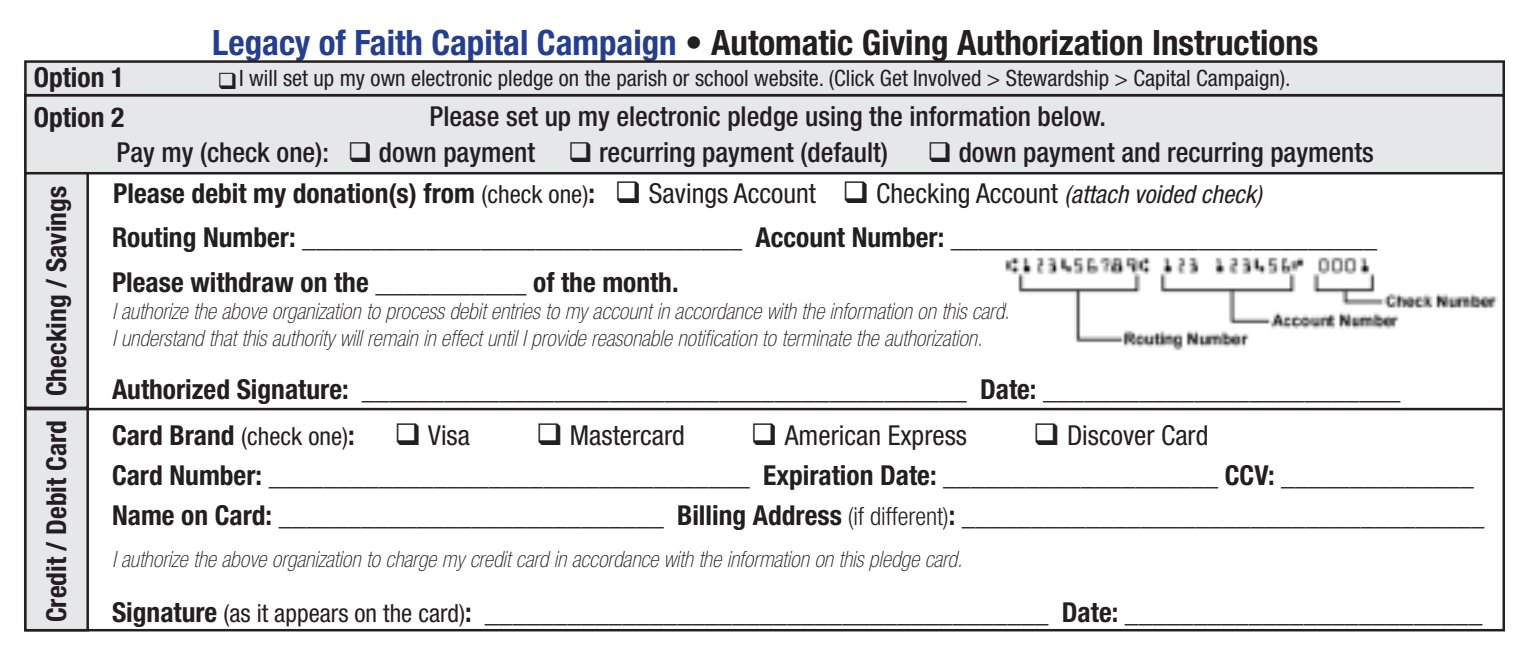
<style>
.page{position:relative;width:1530px;height:659px;background:#fff}
.page>*{position:absolute;margin:0;border:0;box-sizing:border-box;transform-origin:0 0}
.t1{font:700 condensed 35px "Helvetica Neue LT Std";color:#231f20}
.t2{font:700 condensed 27.5px "Helvetica Neue LT Std";color:#231f20}
.t3{font:500 condensed 27.5px "Helvetica Neue LT Std";color:#231f20}
.t4{font:condensed 27.5px "Helvetica Neue LT Std";color:#231f20}
.t5{font:italic 100 condensed 22.5px "Helvetica Neue LT Std";color:#231f20}
.t6{font:condensed 22.5px "Helvetica Neue LT Std";color:#231f20}
.s1{color:#253f8e}
.s2{font-weight:400;font-size:25px}
.s3{font-weight:400}
.s4{font-weight:400;font-style:italic;font-size:25px}
.s5{font-weight:300;font-size:25px}
</style>
<div class="page">
<img style="left:1003px;top:257px;width:495px;height:94px">
<div style="left:25px;top:95px;width:1479px;height:78px;background:#e6e7e9"></div>
<div style="left:24px;top:94px;width:1481px;height:80px;border:2px solid #231f20"></div>
<div style="left:25px;top:401px;width:63px;height:229px;background:#e6e7e9"></div>
<div style="left:24px;top:399px;width:65px;height:232px;border:2px solid #231f20"></div>
<div style="left:25px;top:173px;width:63px;height:235px;background:#e6e7e9"></div>
<div style="left:24px;top:172px;width:65px;height:237px;border:2px solid #231f20"></div>
<hr style="left:27px;top:408px;width:1476px;height:2px;background:#231f20">
<div style="left:25px;top:62px;width:1479px;height:33px;background:#e6e7e9"></div>
<div style="left:24px;top:60px;width:1481px;height:36px;border:2px solid #231f20"></div>
<p class="t1" style="left:212px;top:21px;width:1108px"><span class="s1">Legacy of Faith Capital Campaign</span> • Automatic Giving Authorization Instructions</p>
<p class="t2" style="left:34px;top:60px;width:92px">Option 1</p>
<p class="t6" style="left:239px;top:65px;width:1053px">I will set up my own electronic pledge on the parish or school website. (Click Get Involved &gt; Stewardship &gt; Capital Campaign).</p>
<p class="t2" style="left:34px;top:100px;width:92px">Option 2</p>
<p class="t3" style="left:430px;top:100px;width:678px">Please set up my electronic pledge using the information below.</p>
<p class="t3" style="left:117px;top:136px;width:773px">Pay my (check one): ❑ down payment ❑ recurring payment (default)</p>
<p class="t3" style="left:928px;top:136px;width:448px">❑ down payment and recurring payments</p>
<p class="t2" style="left:113px;top:176px;width:1150px">Please debit my donation(s) from <span class="s2">(check one)</span>: ❑ <span class="s3">Savings Account</span> ❑ <span class="s3">Checking Account</span> <span class="s4">(attach voided check)</span></p>
<p class="t2" style="left:40px;top:396px;width:212px;rotate:-90deg">Checking / Savings</p>
<p class="t2" style="left:40px;top:622px;width:203px;rotate:-90deg">Credit / Debit Card</p>
<p class="t2" style="left:112px;top:220px;width:1267px">Routing Number: ________________________________ Account Number: _______________________________</p>
<p class="t2" style="left:112px;top:265px;width:568px">Please withdraw on the ___________ of the month.</p>
<p class="t5" style="left:112px;top:298px;width:899px">I authorize the above organization to process debit entries to my account in accordance with the information on this card.</p>
<p class="t5" style="left:112px;top:325px;width:872px">I understand that this authority will remain in effect until I provide reasonable notification to terminate the authorization.</p>
<p class="t2" style="left:112px;top:372px;width:1290px">Authorized Signature: ____________________________________________ Date: __________________________</p>
<p class="t2" style="left:112px;top:419px;width:244px">Card Brand <span class="s2">(check one)</span>:</p>
<p class="t4" style="left:394px;top:420px;width:77px">❑ Visa</p>
<p class="t4" style="left:536px;top:420px;width:150px">❑ Mastercard</p>
<p class="t4" style="left:751px;top:420px;width:218px">❑ American Express</p>
<p class="t4" style="left:1033px;top:420px;width:177px">❑ Discover Card</p>
<p class="t2" style="left:112px;top:459px;width:1363px">Card Number: ___________________________________ Expiration Date: ____________________ CCV: ______________</p>
<p class="t2" style="left:112px;top:499px;width:1374px">Name on Card: ____________________________ Billing Address <span class="s5">(if different)</span>: ______________________________________</p>
<p class="t5" style="left:112px;top:547px;width:852px">I authorize the above organization to charge my credit card in accordance with the information on this pledge card.</p>
<p class="t2" style="left:112px;top:596px;width:1372px">Signature <span class="s2">(as it appears on the card)</span>: _________________________________________ Date: __________________________</p>
</div>
